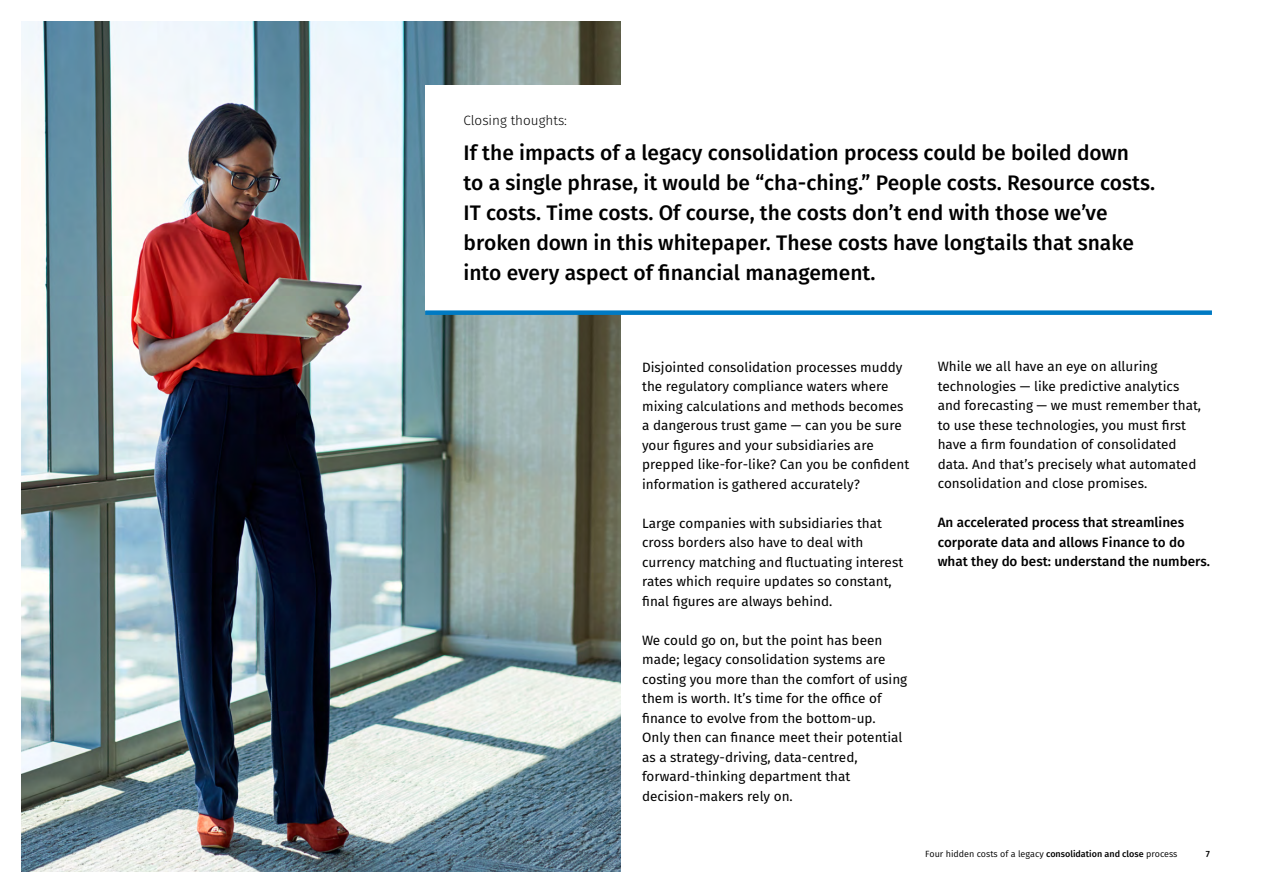
<style>
.page{position:relative;width:1263px;height:893px;background:#fff}
.page>*{position:absolute;margin:0;border:0;box-sizing:border-box;transform-origin:0 0}
.t1{font:500 21px/30px "Fira Sans";color:#000}
.t2{font:13.5px/19.5px "Fira Sans";color:#000}
.t3{font:500 13.5px/19.5px "Fira Sans";color:#000}
.t4{font:300 13.5px "Fira Sans";color:#000}
.t5{font:9px "Fira Sans";color:#000}
.t6{font:500 9px "Fira Sans";color:#000}
.s1{font-weight:500}
</style>
<div class="page">
<img style="left:21px;top:21px;width:600px;height:851px">
<div style="left:425px;top:85px;width:787px;height:225px;background:#fff"></div>
<div style="left:425px;top:310px;width:787px;height:5px;background:#007ac3"></div>
<p class="t4" style="left:463px;top:111px;width:105px">Closing thoughts:</p>
<p class="t1" style="left:463px;top:138px;width:693px">If the impacts of a legacy consolidation process could be boiled down<br>to a single phrase, it would be “cha-ching.” People costs. Resource costs.<br>IT costs. Time costs. Of course, the costs don’t end with those we’ve broken down in this whitepaper. These costs have longtails that snake into every aspect of financial management.</p>
<p class="t2" style="left:642px;top:357px;width:269px">Disjointed consolidation processes muddy the regulatory compliance waters where mixing calculations and methods becomes a dangerous trust game — can you be sure your figures and your subsidiaries are prepped like-for-like? Can you be confident information is gathered accurately?</p>
<p class="t2" style="left:642px;top:513px;width:263px">Large companies with subsidiaries that cross borders also have to deal with currency matching and fluctuating interest rates which require updates so constant, final figures are always behind.</p>
<p class="t2" style="left:642px;top:630px;width:267px">We could go on, but the point has been made; legacy consolidation systems are costing you more than the comfort of using them is worth. It’s time for the office of finance to evolve from the bottom-up.<br>Only then can finance meet their potential as a strategy-driving, data-centred, forward-thinking department that decision-makers rely on.</p>
<p class="t2" style="left:938px;top:357px;width:265px">While we all have an eye on alluring technologies — like predictive analytics and forecasting — we must remember that, to use these technologies, you must first have a firm foundation of consolidated data. And that’s precisely what automated consolidation and close promises.</p>
<p class="t3" style="left:938px;top:513px;width:274px">An accelerated process that streamlines corporate data and allows Finance to do what they do best: understand the numbers.</p>
<p class="t5" style="left:925px;top:848px;width:254px">Four hidden costs of a legacy <span class="s1">consolidation and close</span> process</p>
<p class="t6" style="left:1206px;top:848px;width:6px">7</p>
</div>
